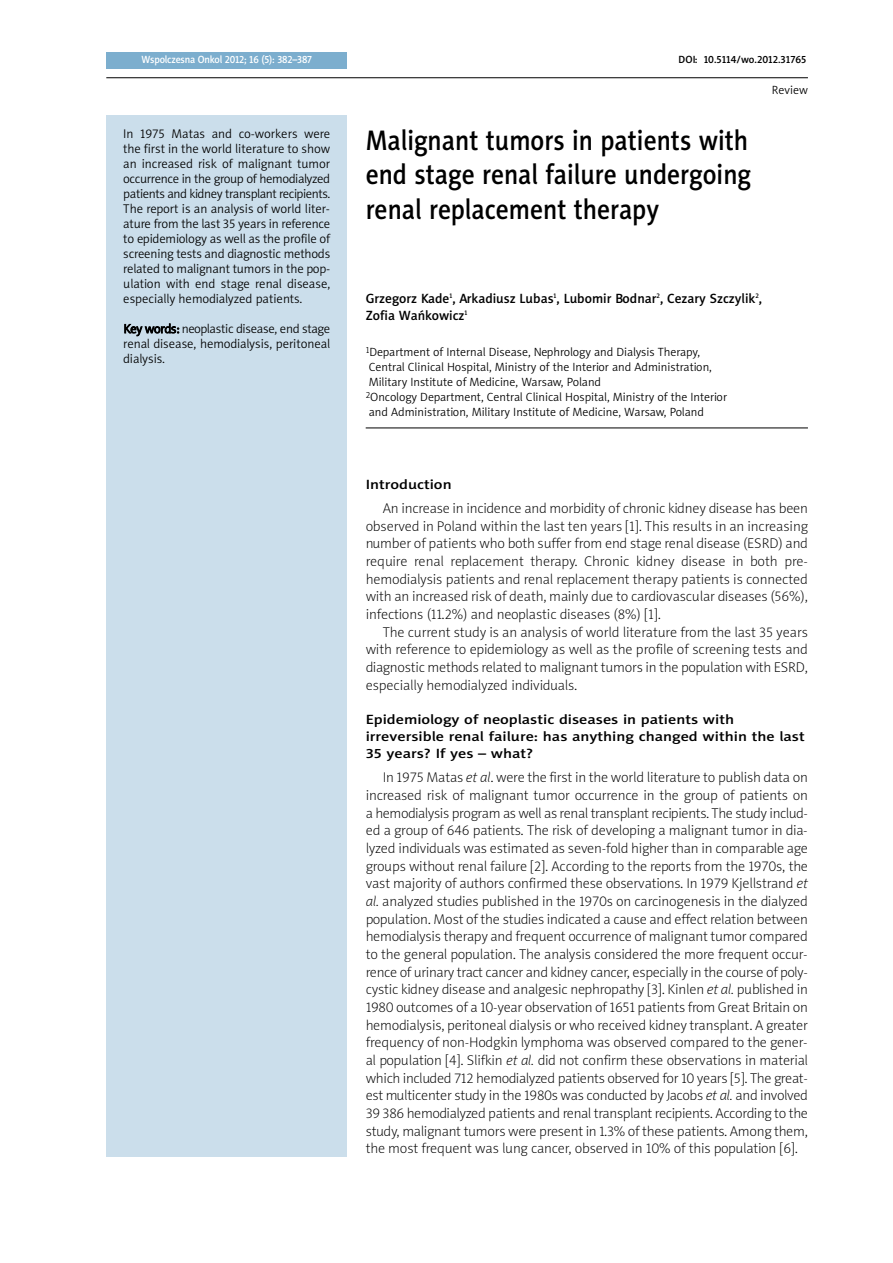
<style>
.page{position:relative;width:893px;height:1263px;background:#fff}
.page>*{position:absolute;margin:0;border:0;box-sizing:border-box;transform-origin:0 0}
.t1{font:28.5px/34.5px "Naomi Sans EFNPS Medium";color:#000;text-align:justify;scale:.9 1}
.t2{font:14.25px/17.7px "Naomi Sans EFNPS Thin";letter-spacing:-.005em;color:#000;text-align:justify}
.t3{font:13.5px/17px "Naomi Sans EFNPS Medium";color:#000;scale:1.2 1}
.t4{font:13.5px/16.5px "Naomi Sans EFNPS Medium";color:#000}
.t5{font:12.75px/15px "Naomi Sans EFNPS Light";color:#000;text-align:justify}
.t6{font:12px/15px "Naomi Sans EFNPS Light";color:#000}
.t7{font:10.5px "Naomi Sans EFNPS Medium";letter-spacing:-.015em;color:#fff;scale:.95 1}
.t8{font:10.5px "Naomi Sans EFNPS Medium";color:#000}
.s1{font-style:italic}
</style>
<div class="page">
<div style="left:106px;top:115px;width:241px;height:1042px;background:#cbdeeb"></div>
<div style="left:106px;top:52px;width:241px;height:16px;background:#7caece"></div>
<hr style="left:106px;top:77px;width:702px;height:1px;background:#000">
<hr style="left:366px;top:428px;width:442px;height:1px;background:#000">
<p class="t7" style="left:141px;top:55px;width:181px">Wspolczesna Onkol 2012; 16 (5): 382–387</p>
<p class="t5" style="left:123px;top:127px;width:208px">In 1975 Matas and co-workers were the first in the world literature to show an increased risk of malignant tumor occurrence in the group of hemodialyzed patients and kidney transplant recipients.<br>The report is an analysis of world liter&shy;ature from the last 35 years in reference to epidemiology as well as the profile of screening tests and diagnostic methods related to malignant tumors in the pop&shy;ulation with end stage renal disease, especially hemodialyzed patients.</p>
<p class="t5" style="left:123px;top:322px;width:208px">Key words: neoplastic disease, end stage renal disease, hemodialysis, peritoneal dialysis.</p>
<p class="t8" style="left:679px;top:55px;width:129px">DOI: 10.5114/wo.2012.31765</p>
<p class="t6" style="left:772px;top:83px;width:37px">Review</p>
<h1 class="t1" style="left:366px;top:125px;width:430px">Malignant tumors in patients with end stage renal failure undergoing renal replacement therapy</h1>
<p class="t4" style="left:366px;top:291px;width:398px">Grzegorz Kade<sup>1</sup>, Arkadiusz Lubas<sup>1</sup>, Lubomir Bodnar<sup>2</sup>, Cezary Szczylik<sup>2</sup>,<br>Zofia Wańkowicz<sup>1</sup></p>
<p class="t6" style="left:366px;top:345px;width:363px"><sup>1</sup>Department of Internal Disease, Nephrology and Dialysis Therapy, Central Clinical Hospital, Ministry of the Interior and Administration, Military Institute of Medicine, Warsaw, Poland<br><sup>2</sup>Oncology Department, Central Clinical Hospital, Ministry of the Interior and Administration, Military Institute of Medicine, Warsaw, Poland</p>
<p class="t3" style="left:366px;top:477px;width:73px">Introduction</p>
<p class="t2" style="left:366px;top:500px;width:444px;text-indent:17px">An increase in incidence and morbidity of chronic kidney disease has been observed in Poland within the last ten years [1]. This results in an increasing number of patients who both suffer from end stage renal disease (ESRD) and require renal replacement therapy. Chronic kidney disease in both pre&shy;hemodialysis patients and renal replacement therapy patients is connected with an increased risk of death, mainly due to cardiovascular diseases (56%), infections (11.2%) and neoplastic diseases (8%) [1].</p>
<p class="t2" style="left:366px;top:624px;width:444px;text-indent:17px">The current study is an analysis of world literature from the last 35 years with reference to epidemiology as well as the profile of screening tests and diagnostic methods related to malignant tumors in the population with ESRD, especially hemodialyzed individuals.</p>
<p class="t3" style="left:366px;top:712px;width:367px">Epidemiology of neoplastic diseases in patients with irreversible renal failure: has anything changed within the last<br>35 years? If yes – what?</p>
<p class="t2" style="left:366px;top:770px;width:444px;text-indent:17px">In 1975 Matas <span class="s1">et al</span>. were the first in the world literature to publish data on increased risk of malignant tumor occurrence in the group of patients on a hemodialysis program as well as renal transplant recipients. The study includ&shy;ed a group of 646 patients. The risk of developing a malignant tumor in dia&shy;lyzed individuals was estimated as seven-fold higher than in comparable age groups without renal failure [2]. According to the reports from the 1970s, the vast majority of authors confirmed these observations. In 1979 Kjellstrand <span class="s1">et al.</span> analyzed studies published in the 1970s on carcinogenesis in the dialyzed population. Most of the studies indicated a cause and effect relation between hemodialysis therapy and frequent occurrence of malignant tumor compared to the general population. The analysis considered the more frequent occur&shy;rence of urinary tract cancer and kidney cancer, especially in the course of poly&shy;cystic kidney disease and analgesic nephropathy [3]. Kinlen <span class="s1">et al.</span> published in 1980 outcomes of a 10-year observation of 1651 patients from Great Britain on hemodialysis, peritoneal dialysis or who received kidney transplant. A greater frequency of non-Hodgkin lymphoma was observed compared to the gener&shy;al population [4]. Slifkin <span class="s1">et al.</span> did not confirm these observations in material which included 712 hemodialyzed patients observed for 10 years [5]. The great&shy;est multicenter study in the 1980s was conducted by Jacobs <span class="s1">et al.</span> and involved 39 386 hemodialyzed patients and renal transplant recipients. According to the study, malignant tumors were present in 1.3% of these patients. Among them, the most frequent was lung cancer, observed in 10% of this population [6].</p>
</div>
